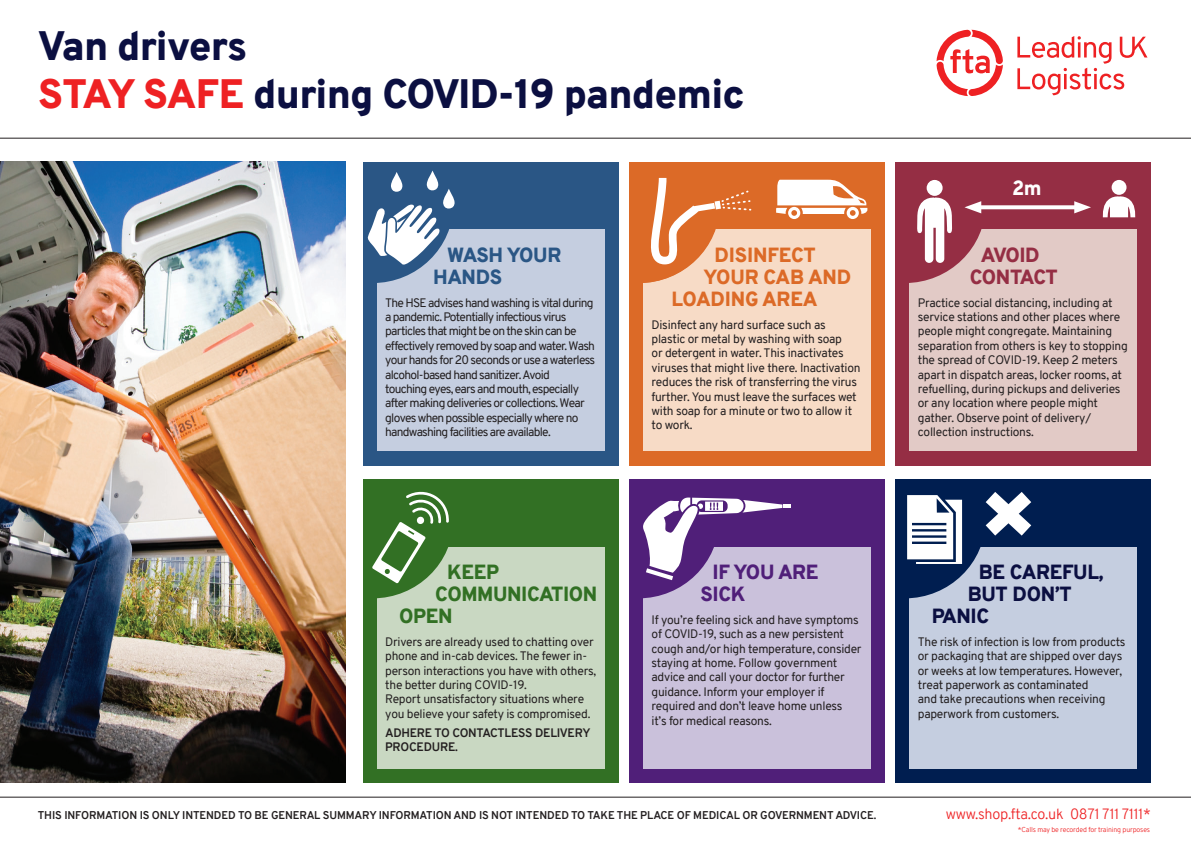
<style>
.page{position:relative;width:1191px;height:842px;background:#fff}
.page>*{position:absolute;margin:0;border:0;box-sizing:border-box;transform-origin:0 0}
.t1{font:900 40.1px/48.1px "Overpass";letter-spacing:-.02em;color:#0b0f41}
.BHead{font:900 20px "Overpass";letter-spacing:-.01em;color:#dc6a27}
.BHead-2{font:900 20px "Overpass";letter-spacing:-.02em;color:#0b0f41}
.BHead-3{font:900 20px "Overpass";letter-spacing:-.02em;color:#327024}
.BHead-4{font:900 20px/22px "Overpass";letter-spacing:-.02em;color:#2a5685}
.BHead-5{font:900 20px/22px "Overpass";letter-spacing:-.02em;color:#501f79}
.BHead-6{font:900 20px/22px "Overpass";letter-spacing:-.03em;color:#952e44;text-align:center}
.BHead-7{font:900 20px "Overpass";color:#fff}
.t2{font:300 14.5px "Overpass";letter-spacing:-.02em;color:#ee2123}
.BodyText{font:12px/14.4px "Overpass";letter-spacing:-.02em;color:#231f20}
.BodyText-2{font:12px/14.4px "Overpass";letter-spacing:-.06em;color:#231f20}
.BodyText-3{font:700 12px/14.4px "Overpass";letter-spacing:-.02em;color:#231f20}
.t3{font:700 11px "Overpass";letter-spacing:-.01em;color:#231f20}
.BHead-8{font:300 7px "Overpass";letter-spacing:-.02em;color:#ee2123}
.s1{color:#ee2123}
</style>
<div class="page">
<svg style="left:1017px;top:36px;width:130px;height:59px"></svg>
<svg style="left:936px;top:30px;width:67px;height:66px"></svg>
<hr style="left:0;top:138px;width:1191px;height:1px;background:#231f20">
<hr style="left:0;top:797px;width:1191px;height:1px;background:#231f20">
<img style="left:0;top:162px;width:346px;height:621px">
<div style="left:363px;top:162px;width:255px;height:303px;background:#2a5685"></div>
<div style="left:363px;top:479px;width:255px;height:304px;background:#327024"></div>
<div style="left:377px;top:230px;width:227px;height:221px;background:#c5cee0"></div>
<div style="left:377px;top:547px;width:227px;height:221px;background:#c9d8c2"></div>
<div style="left:629px;top:162px;width:255px;height:303px;background:#dc6a27"></div>
<div style="left:629px;top:479px;width:255px;height:304px;background:#501f79"></div>
<div style="left:643px;top:230px;width:227px;height:221px;background:#f7dbc6"></div>
<div style="left:643px;top:547px;width:227px;height:221px;background:#cac1db"></div>
<div style="left:895px;top:162px;width:255px;height:303px;background:#952e44"></div>
<div style="left:895px;top:479px;width:255px;height:304px;background:#001e50"></div>
<div style="left:909px;top:230px;width:228px;height:221px;background:#e2cac6"></div>
<div style="left:909px;top:547px;width:228px;height:221px;background:#c5cee0"></div>
<svg style="left:367px;top:171px;width:88px;height:112px"></svg>
<div style="left:926px;top:180px;width:16px;height:16px;background:#fff;border-radius:50%"></div>
<div style="left:1111px;top:180px;width:15px;height:15px;background:#fff;border-radius:50%"></div>
<svg style="left:1102px;top:196px;width:33px;height:21px"></svg>
<svg style="left:985px;top:205px;width:89px;height:4px"></svg>
<svg style="left:909px;top:193px;width:76px;height:90px"></svg>
<svg style="left:1074px;top:201px;width:17px;height:12px"></svg>
<svg style="left:643px;top:178px;width:108px;height:105px"></svg>
<svg style="left:372px;top:491px;width:77px;height:107px"></svg>
<svg style="left:643px;top:497px;width:147px;height:101px"></svg>
<svg style="left:907px;top:492px;width:125px;height:106px"></svg>
<svg style="left:776px;top:180px;width:91px;height:39px"></svg>
<p class="t1" style="left:38px;top:22px;width:709px">Van drivers<br><span class="s1">STAY SAFE</span> during COVID-19 pandemic</p>
<p class="BHead-4" style="left:433px;top:244px;width:130px;text-indent:14px">WASH YOUR<br>HANDS</p>
<p class="BodyText-2" style="left:385px;top:295px;width:211px">The HSE advises hand washing is vital during a pandemic. Potentially infectious virus particles that might be on the skin can be effectively removed by soap and water. Wash your hands for 20 seconds or use a waterless alcohol-based hand sanitizer. Avoid<br>touching eyes, ears and mouth, especially after making deliveries or collections. Wear gloves when possible especially where no handwashing facilities are available.</p>
<p class="BHead-3" style="left:447px;top:558px;width:53px">KEEP</p>
<p class="BHead-3" style="left:435px;top:580px;width:164px">COMMUNICATION</p>
<p class="BHead-3" style="left:399px;top:602px;width:55px">OPEN</p>
<p class="BodyText" style="left:385px;top:635px;width:212px">Drivers are already used to chatting over phone and in-cab devices. The fewer in&shy;person interactions you have with others, the better during COVID-19.<br>Report unsatisfactory situations where you believe your safety is compromised.</p>
<p class="BodyText-3" style="left:385px;top:725px;width:207px">ADHERE TO CONTACTLESS DELIVERY<br>PROCEDURE.</p>
<p class="BHead" style="left:714px;top:240px;width:102px">DISINFECT</p>
<p class="BHead" style="left:703px;top:262px;width:149px">YOUR CAB AND</p>
<p class="BHead" style="left:671px;top:284px;width:147px">LOADING AREA</p>
<p class="BodyText" style="left:651px;top:317px;width:211px">Disinfect any hard surface such as plastic or metal by washing with soap<br>or detergent in water. This inactivates viruses that might live there. Inactivation reduces the risk of transferring the virus further. You must leave the surfaces wet with soap for a minute or two to allow it to work.</p>
<p class="BHead-5" style="left:700px;top:561px;width:120px;text-indent:12px">IF YOU ARE<br>SICK</p>
<p class="BodyText" style="left:651px;top:613px;width:212px">If you’re feeling sick and have symptoms of COVID-19, such as a new persistent cough and/or high temperature, consider staying at home. Follow government advice and call your doctor for further guidance. Inform your employer if required and don’t leave home unless<br>it’s for medical reasons.</p>
<p class="BHead-7" style="left:1012px;top:174px;width:31px">2m</p>
<p class="BHead-6" style="left:970px;top:244px;width:89px">AVOID<br>CONTACT</p>
<p class="BodyText" style="left:918px;top:295px;width:211px">Practice social distancing, including at service stations and other places where people might congregate. Maintaining separation from others is key to stopping the spread of COVID-19. Keep 2 meters apart in dispatch areas, locker rooms, at refuelling, during pickups and deliveries or any location where people might gather. Observe point of delivery/ collection instructions.</p>
<p class="BHead-2" style="left:979px;top:558px;width:126px">BE CAREFUL,</p>
<p class="BHead-2" style="left:968px;top:580px;width:105px">BUT DON’T</p>
<p class="BHead-2" style="left:932px;top:602px;width:59px">PANIC</p>
<p class="BodyText" style="left:918px;top:635px;width:209px">The risk of infection is low from products or packaging that are shipped over days or weeks at low temperatures. However, treat paperwork as contaminated<br>and take precautions when receiving paperwork from customers.</p>
<p class="t3" style="left:38px;top:807px;width:840px">THIS INFORMATION IS ONLY INTENDED TO BE GENERAL SUMMARY INFORMATION AND IS NOT INTENDED TO TAKE THE PLACE OF MEDICAL OR GOVERNMENT ADVICE.</p>
<p class="t2" style="left:945px;top:803px;width:206px">www.shop.fta.co.uk 0871 711 7111*</p>
<p class="BHead-8" style="left:1018px;top:825px;width:134px">*Calls may be recorded for training purposes</p>
</div>
